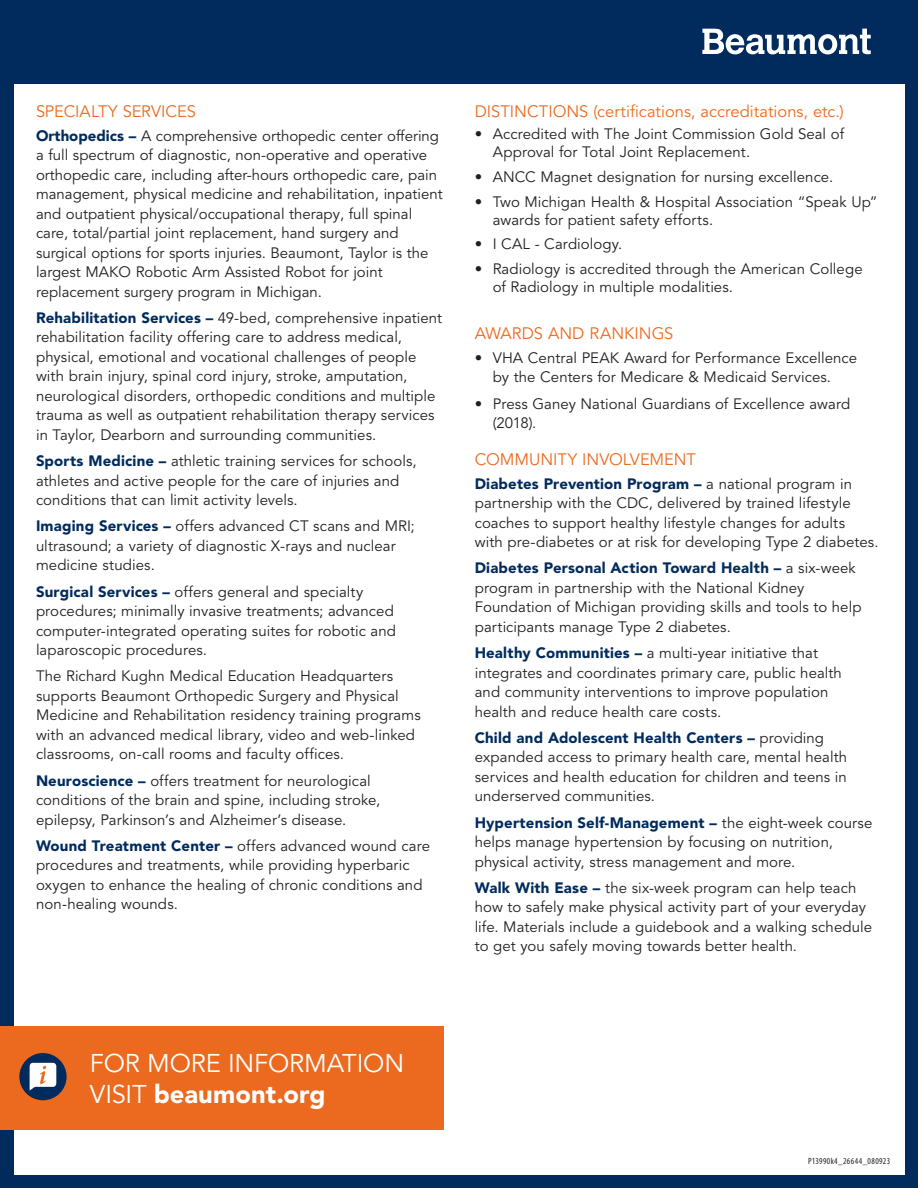
<style>
.page{position:relative;width:918px;height:1188px;background:#fff}
.page>*{position:absolute;margin:0;border:0;box-sizing:border-box;transform-origin:0 0}
.Call_to_Action{font:25.5px/30.6px "Avenir LT Pro";letter-spacing:-.005em;color:#fff}
.t1{font:16.5px "Avenir LT Pro";color:#ec6a20}
.t2{font:15px/19.5px "Avenir LT Pro";letter-spacing:.005em;color:#231f20}
.Job_Number{font:condensed 9px "Myriad Pro";letter-spacing:.045em;color:#231f20}
.s1{font-weight:900;color:#002b5c}
.s2{font-weight:900}
</style>
<div class="page">
<div style="left:0;top:0;width:13px;height:1188px;background:#002b5c"></div>
<div style="left:905px;top:0;width:13px;height:1188px;background:#002b5c"></div>
<div style="left:0;top:1175px;width:918px;height:13px;background:#002b5c"></div>
<div style="left:0;top:0;width:918px;height:83px;background:#002b5c"></div>
<svg style="left:702px;top:29px;width:169px;height:25px"></svg>
<div style="left:0;top:1026px;width:443px;height:104px;background:#ec6a20"></div>
<div style="left:19px;top:1053px;width:48px;height:47px;background:#002b5c;border-radius:50%"></div>
<svg style="left:30px;top:1063px;width:26px;height:28px"></svg>
<p class="t1" style="left:36px;top:101px;width:162px">SPECIALTY SERVICES</p>
<p class="t2" style="left:36px;top:126px;width:408px"><span class="s1">Orthopedics –</span> A comprehensive orthopedic center offering a full spectrum of diagnostic, non-operative and operative orthopedic care, including after-hours orthopedic care, pain management, physical medicine and rehabilitation, inpatient and outpatient physical/occupational therapy, full spinal care, total/partial joint replacement, hand surgery and surgical options for sports injuries. Beaumont, Taylor is the largest MAKO Robotic Arm Assisted Robot for joint replacement surgery program in Michigan.</p>
<p class="t2" style="left:36px;top:308px;width:408px"><span class="s1">Rehabilitation Services –</span> 49-bed, comprehensive inpatient rehabilitation facility offering care to address medical, physical, emotional and vocational challenges of people with brain injury, spinal cord injury, stroke, amputation, neurological disorders, orthopedic conditions and multiple trauma as well as outpatient rehabilitation therapy services in Taylor, Dearborn and surrounding communities.</p>
<p class="t2" style="left:36px;top:452px;width:382px"><span class="s1">Sports Medicine –</span> athletic training services for schools, athletes and active people for the care of injuries and conditions that can limit activity levels.</p>
<p class="t2" style="left:36px;top:517px;width:380px"><span class="s1">Imaging Services –</span> offers advanced CT scans and MRI; ultrasound; a variety of diagnostic X-rays and nuclear medicine studies.</p>
<p class="t2" style="left:36px;top:582px;width:362px"><span class="s1">Surgical Services –</span> offers general and specialty procedures; minimally invasive treatments; advanced computer-integrated operating suites for robotic and laparoscopic procedures.</p>
<p class="t2" style="left:36px;top:667px;width:386px">The Richard Kughn Medical Education Headquarters supports Beaumont Orthopedic Surgery and Physical Medicine and Rehabilitation residency training programs with an advanced medical library, video and web-linked classrooms, on-call rooms and faculty offices.</p>
<p class="t2" style="left:36px;top:771px;width:346px"><span class="s1">Neuroscience –</span> offers treatment for neurological conditions of the brain and spine, including stroke, epilepsy, Parkinson’s and Alzheimer’s disease.</p>
<p class="t2" style="left:36px;top:836px;width:396px"><span class="s1">Wound Treatment Center –</span> offers advanced wound care procedures and treatments, while providing hyperbaric oxygen to enhance the healing of chronic conditions and non-healing wounds.</p>
<p class="t1" style="left:475px;top:101px;width:371px">DISTINCTIONS (certifications, accreditations, etc.)</p>
<p class="t2" style="left:493px;top:125px;width:353px;line-height:18px;text-indent:-18px">• Accredited with The Joint Commission Gold Seal of<br>Approval for Total Joint Replacement.</p>
<p class="t2" style="left:475px;top:167px;width:360px">• ANCC Magnet designation for nursing excellence.</p>
<p class="t2" style="left:493px;top:193px;width:386px;line-height:18px;text-indent:-18px">• Two Michigan Health &amp; Hospital Association “Speak Up” awards for patient safety efforts.</p>
<p class="t2" style="left:475px;top:235px;width:149px">• I CAL - Cardiology.</p>
<p class="t2" style="left:493px;top:260px;width:371px;line-height:18px;text-indent:-18px">• Radiology is accredited through the American College of Radiology in multiple modalities.</p>
<p class="t1" style="left:475px;top:323px;width:200px">AWARDS AND RANKINGS</p>
<p class="t2" style="left:475px;top:348px;width:384px;text-align:center">• VHA Central PEAK Award for Performance Excellence by the Centers for Medicare &amp; Medicaid Services.</p>
<p class="t2" style="left:493px;top:394px;width:359px;text-indent:-18px">• Press Ganey National Guardians of Excellence award (2018).</p>
<p class="t1" style="left:475px;top:449px;width:223px">COMMUNITY INVOLVEMENT</p>
<p class="t2" style="left:475px;top:474px;width:405px"><span class="s1">Diabetes Prevention Program –</span> a national program in partnership with the CDC, delivered by trained lifestyle coaches to support healthy lifestyle changes for adults<br>with pre-diabetes or at risk for developing Type 2 diabetes.</p>
<p class="t2" style="left:475px;top:559px;width:388px"><span class="s1">Diabetes Personal Action Toward Health –</span> a six-week program in partnership with the National Kidney Foundation of Michigan providing skills and tools to help participants manage Type 2 diabetes.</p>
<p class="t2" style="left:475px;top:643px;width:369px"><span class="s1">Healthy Communities –</span> a multi-year initiative that integrates and coordinates primary care, public health and community interventions to improve population health and reduce health care costs.</p>
<p class="t2" style="left:475px;top:728px;width:374px"><span class="s1">Child and Adolescent Health Centers –</span> providing expanded access to primary health care, mental health services and health education for children and teens in underserved communities.</p>
<p class="t2" style="left:475px;top:813px;width:399px"><span class="s1">Hypertension Self-Management –</span> the eight-week course helps manage hypertension by focusing on nutrition, physical activity, stress management and more.</p>
<p class="t2" style="left:475px;top:878px;width:399px"><span class="s1">Walk With Ease –</span> the six-week program can help teach how to safely make physical activity part of your everyday life. Materials include a guidebook and a walking schedule to get you safely moving towards better health.</p>
<p class="Call_to_Action" style="left:90px;top:1049px;width:316px">FOR MORE INFORMATION<br>VISIT <span class="s2">beaumont.org</span></p>
<p class="Job_Number" style="left:808px;top:1155px;width:84px">P13990k4_26644_080923</p>
</div>
